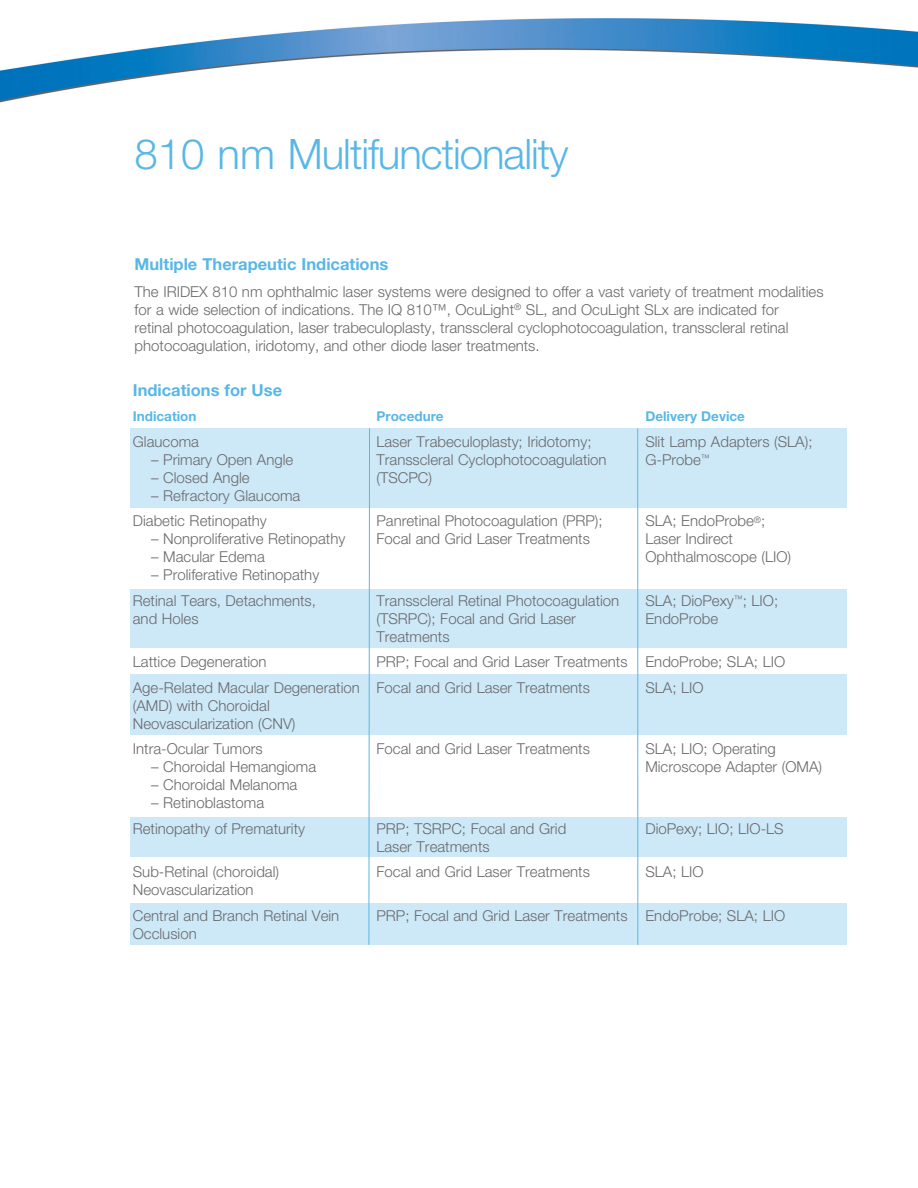
<style>
.page{position:relative;width:918px;height:1188px;background:#fff}
.page>*{position:absolute;margin:0;border:0;box-sizing:border-box;transform-origin:0 0}
.t1{font:300 42px "Helvetica Neue";letter-spacing:-.025em;color:#58b7e7}
.sa_083_bullets{font:700 16.5px "Helvetica Neue";color:#58b7e7}
.sa_083_bullets-2{font:300 15px/18px "Helvetica Neue";color:#69696c}
.sa_083_bullets-3{font:700 13.5px "Helvetica Neue";color:#58b7e7}
</style>
<div class="page">
<img style="left:0;top:18px;width:918px;height:85px">
<div style="left:130px;top:428px;width:717px;height:80px;background:#cde9f7"></div>
<div style="left:130px;top:589px;width:717px;height:59px;background:#cde9f7"></div>
<div style="left:130px;top:675px;width:717px;height:60px;background:#cde9f7"></div>
<div style="left:130px;top:817px;width:717px;height:40px;background:#cde9f7"></div>
<div style="left:130px;top:903px;width:717px;height:42px;background:#cde9f7"></div>
<svg style="left:368px;top:428px;width:2px;height:517px"></svg>
<hr style="left:637px;top:428px;width:1px;height:517px;background:#58b7e7">
<p class="t1" style="left:135px;top:129px;width:436px">810 nm Multifunctionality</p>
<p class="sa_083_bullets" style="left:135px;top:254px;width:255px">Multiple Therapeutic Indications</p>
<p class="sa_083_bullets-2" style="left:135px;top:282px;width:691px">The IRIDEX 810 nm ophthalmic laser systems were designed to offer a vast variety of treatment modalities for a wide selection of indications. The IQ 810™, OcuLight<sup>®</sup> SL, and OcuLight SLx are indicated for<br>retinal photocoagulation, laser trabeculoplasty, transscleral cyclophotocoagulation, transscleral retinal photocoagulation, iridotomy, and other diode laser treatments.</p>
<p class="sa_083_bullets" style="left:133px;top:380px;width:151px">Indications for Use</p>
<p class="sa_083_bullets-3" style="left:133px;top:408px;width:65px">Indication</p>
<p class="sa_083_bullets-3" style="left:376px;top:408px;width:69px">Procedure</p>
<p class="sa_083_bullets-3" style="left:645px;top:408px;width:101px">Delivery Device</p>
<p class="sa_083_bullets-2" style="left:133px;top:432px;width:68px">Glaucoma</p>
<p class="sa_083_bullets-2" style="left:376px;top:432px;width:217px">Laser Trabeculoplasty; Iridotomy;</p>
<p class="sa_083_bullets-2" style="left:645px;top:432px;width:169px">Slit Lamp Adapters (SLA);</p>
<p class="sa_083_bullets-2" style="left:151px;top:450px;width:144px">– Primary Open Angle</p>
<p class="sa_083_bullets-2" style="left:376px;top:450px;width:232px">Transscleral Cyclophotocoagulation</p>
<p class="sa_083_bullets-2" style="left:645px;top:450px;width:66px">G-Probe<sup>™</sup></p>
<p class="sa_083_bullets-2" style="left:151px;top:468px;width:100px">– Closed Angle</p>
<p class="sa_083_bullets-2" style="left:376px;top:468px;width:57px">(TSCPC)</p>
<p class="sa_083_bullets-2" style="left:151px;top:486px;width:151px">– Refractory Glaucoma</p>
<p class="sa_083_bullets-2" style="left:133px;top:511px;width:136px">Diabetic Retinopathy</p>
<p class="sa_083_bullets-2" style="left:376px;top:511px;width:228px">Panretinal Photocoagulation (PRP);</p>
<p class="sa_083_bullets-2" style="left:645px;top:511px;width:121px">SLA; EndoProbe<sup>®</sup>;</p>
<p class="sa_083_bullets-2" style="left:151px;top:529px;width:196px">– Nonproliferative Retinopathy</p>
<p class="sa_083_bullets-2" style="left:376px;top:529px;width:215px">Focal and Grid Laser Treatments</p>
<p class="sa_083_bullets-2" style="left:645px;top:529px;width:89px">Laser Indirect</p>
<p class="sa_083_bullets-2" style="left:151px;top:547px;width:115px">– Macular Edema</p>
<p class="sa_083_bullets-2" style="left:645px;top:547px;width:147px">Ophthalmoscope (LIO)</p>
<p class="sa_083_bullets-2" style="left:151px;top:565px;width:170px">– Proliferative Retinopathy</p>
<p class="sa_083_bullets-2" style="left:133px;top:591px;width:185px">Retinal Tears, Detachments,</p>
<p class="sa_083_bullets-2" style="left:376px;top:591px;width:244px">Transscleral Retinal Photocoagulation</p>
<p class="sa_083_bullets-2" style="left:645px;top:591px;width:134px">SLA; DioPexy<sup>™</sup>; LIO;</p>
<p class="sa_083_bullets-2" style="left:133px;top:609px;width:67px">and Holes</p>
<p class="sa_083_bullets-2" style="left:376px;top:609px;width:201px">(TSRPC); Focal and Grid Laser</p>
<p class="sa_083_bullets-2" style="left:645px;top:609px;width:74px">EndoProbe</p>
<p class="sa_083_bullets-2" style="left:376px;top:627px;width:75px">Treatments</p>
<p class="sa_083_bullets-2" style="left:133px;top:652px;width:135px">Lattice Degeneration</p>
<p class="sa_083_bullets-2" style="left:376px;top:652px;width:410px">PRP; Focal and Grid Laser Treatments EndoProbe; SLA; LIO</p>
<p class="sa_083_bullets-2" style="left:133px;top:678px;width:459px">Age-Related Macular Degeneration Focal and Grid Laser Treatments</p>
<p class="sa_083_bullets-2" style="left:645px;top:678px;width:60px">SLA; LIO</p>
<p class="sa_083_bullets-2" style="left:133px;top:696px;width:164px">(AMD) with Choroidal<br>Neovascularization (CNV)</p>
<p class="sa_083_bullets-2" style="left:133px;top:739px;width:131px">Intra-Ocular Tumors</p>
<p class="sa_083_bullets-2" style="left:376px;top:739px;width:215px">Focal and Grid Laser Treatments</p>
<p class="sa_083_bullets-2" style="left:645px;top:739px;width:132px">SLA; LIO; Operating</p>
<p class="sa_083_bullets-2" style="left:151px;top:757px;width:167px">– Choroidal Hemangioma</p>
<p class="sa_083_bullets-2" style="left:645px;top:757px;width:178px">Microscope Adapter (OMA)</p>
<p class="sa_083_bullets-2" style="left:151px;top:775px;width:148px">– Choroidal Melanoma</p>
<p class="sa_083_bullets-2" style="left:151px;top:793px;width:114px">– Retinoblastoma</p>
<p class="sa_083_bullets-2" style="left:133px;top:819px;width:174px">Retinopathy of Prematurity</p>
<p class="sa_083_bullets-2" style="left:376px;top:819px;width:191px">PRP; TSRPC; Focal and Grid</p>
<p class="sa_083_bullets-2" style="left:645px;top:819px;width:140px">DioPexy; LIO; LIO-LS</p>
<p class="sa_083_bullets-2" style="left:376px;top:837px;width:115px">Laser Treatments</p>
<p class="sa_083_bullets-2" style="left:133px;top:862px;width:148px">Sub-Retinal (choroidal)</p>
<p class="sa_083_bullets-2" style="left:376px;top:862px;width:215px">Focal and Grid Laser Treatments</p>
<p class="sa_083_bullets-2" style="left:645px;top:862px;width:60px">SLA; LIO</p>
<p class="sa_083_bullets-2" style="left:133px;top:880px;width:122px">Neovascularization</p>
<p class="sa_083_bullets-2" style="left:133px;top:906px;width:208px">Central and Branch Retinal Vein</p>
<p class="sa_083_bullets-2" style="left:376px;top:906px;width:410px">PRP; Focal and Grid Laser Treatments EndoProbe; SLA; LIO</p>
<p class="sa_083_bullets-2" style="left:133px;top:924px;width:65px">Occlusion</p>
</div>
